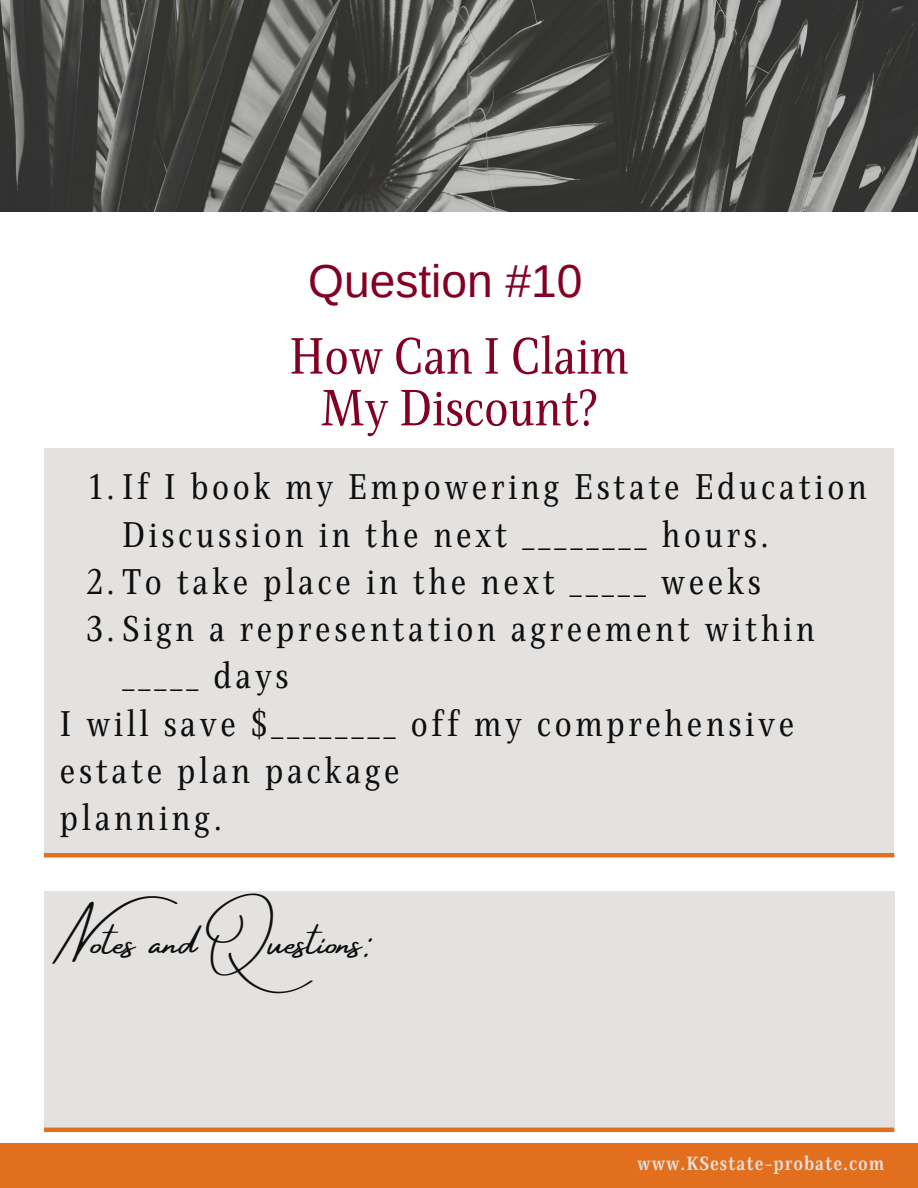
<style>
.page{position:relative;width:918px;height:1188px;background:#fff}
.page>*{position:absolute;margin:0;border:0;box-sizing:border-box;transform-origin:0 0}
.t1{font:52.05px/51.8px "Singel";color:#820024;text-align:center}
.t2{font:46.05px "Arimo";color:#820024}
.t3{font:42.3px "Amsterdam Four";color:#0e0e0e}
.t4{font:36.45px/47.2px "Singel";letter-spacing:.1em;color:#0e0e0e}
.t5{font:700 19.5px "Singel";letter-spacing:.05em;color:#e4e2e0}
</style>
<div class="page">
<img style="left:0;top:0;width:918px;height:212px">
<div style="left:0;top:1143px;width:918px;height:45px;background:#e26f1e"></div>
<div style="left:44px;top:449px;width:850px;height:406px;background:#e4e2e0"></div>
<div style="left:44px;top:891px;width:850px;height:237px;background:#e4e2e0"></div>
<hr style="left:44px;top:1128px;width:850px;height:4px;background:#e26f1e">
<div style="left:44px;top:853px;width:850px;height:5px;background:#e26f1e"></div>
<h2 class="t2" style="left:308px;top:255px;width:276px">Question #10</h2>
<p class="t1" style="left:289px;top:331px;width:341px">How Can I Claim<br>My Discount?</p>
<h2 class="t4" style="left:122px;top:464px;width:746px;text-indent:-33px">1.If I book my Empowering Estate Education<br>Discussion in the next ________ hours.</h2>
<h1 class="t4" style="left:86px;top:559px;width:676px">2.To take place in the next _____ weeks</h1>
<p class="t4" style="left:122px;top:606px;width:694px;text-indent:-36px">3.Sign a representation agreement within _____ days</p>
<p class="t4" style="left:60px;top:701px;width:736px">I will save $________ off my comprehensive estate plan package<br>planning.</p>
<p class="t3" style="left:62px;top:919px;width:310px">Notes and Questions:</p>
<h3 class="t5" style="left:637px;top:1152px;width:249px">www.KSestate-probate.com</h3>
</div>
